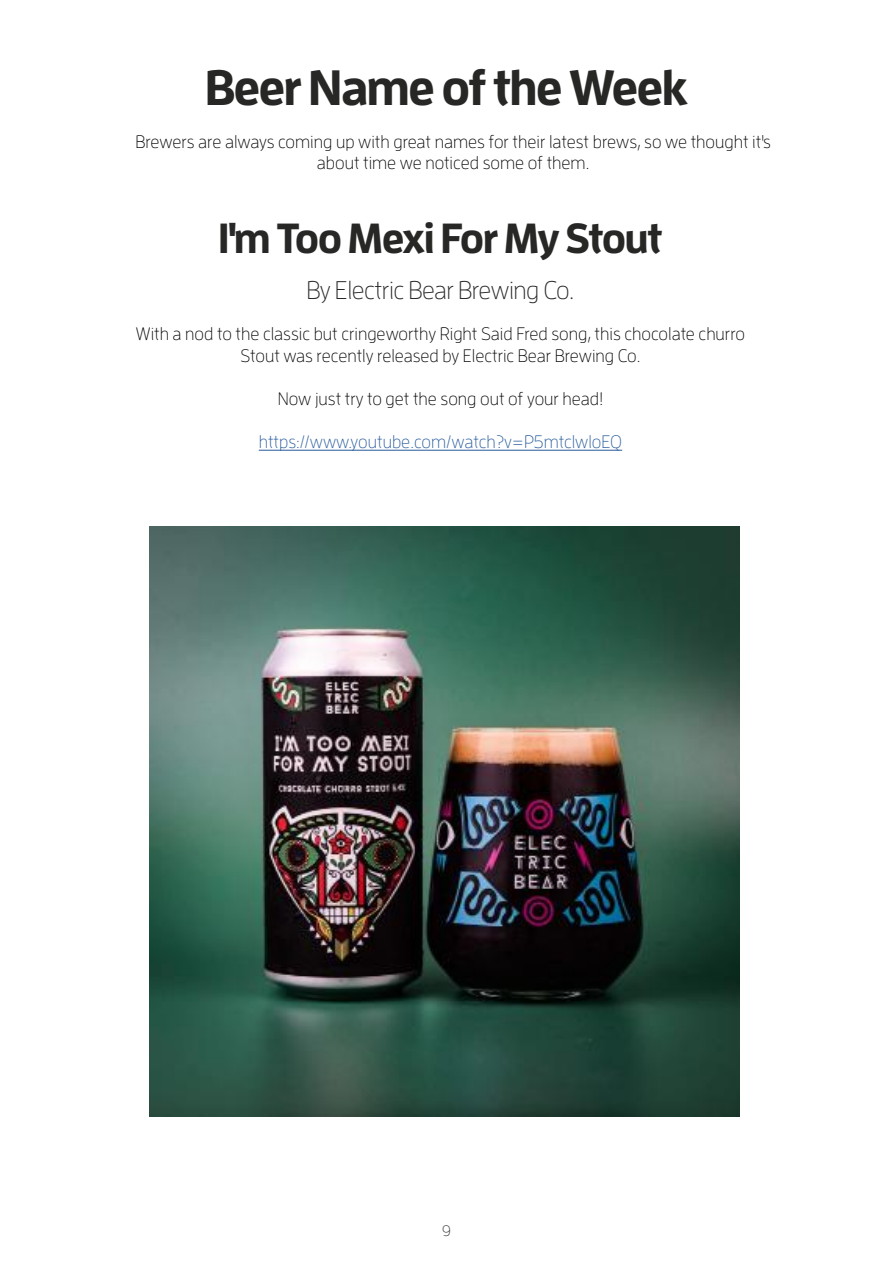
<style>
.page{position:relative;width:893px;height:1263px;background:#fff}
.page>*{position:absolute;margin:0;border:0;box-sizing:border-box;transform-origin:0 0}
.t1{font:700 49.5px "Enzo OT";letter-spacing:-.04em;color:#272726}
.t2{font:700 42px "Enzo OT";letter-spacing:-.04em;color:#272726}
.t3{font:300 25.5px "Enzo OT";letter-spacing:-.02em;color:#272726}
.t4{font:300 18px/21.6px "Enzo OT";color:#000;text-align:center}
.t5{font:300 18px "Enzo OT";color:#265a9b}
.t6{font:300 15px "Enzo OT";color:#272726}
</style>
<div class="page">
<hr style="left:259px;top:450px;width:363px;height:1px;background:#265a9b">
<img style="left:150px;top:526px;width:590px;height:590px">
<h1 class="t1" style="left:205px;top:56px;width:485px">Beer Name of the Week</h1>
<p class="t4" style="left:135px;top:130px;width:637px">Brewers are always coming up with great names for their latest brews, so we thought it's about time we noticed some of them.</p>
<h2 class="t2" style="left:218px;top:211px;width:446px">I'm Too Mexi For My Stout</h2>
<h3 class="t3" style="left:306px;top:275px;width:270px">By Electric Bear Brewing Co.</h3>
<p class="t4" style="left:136px;top:323px;width:611px">With a nod to the classic but cringeworthy Right Said Fred song, this chocolate churro<br>Stout was recently released by Electric Bear Brewing Co.</p>
<p class="t4" style="left:278px;top:387px;width:327px">Now just try to get the song out of your head!</p>
<p class="t5" style="left:259px;top:431px;width:365px">https://www.youtube.com/watch?v=P5mtclwloEQ</p>
<p class="t6" style="left:442px;top:1222px;width:10px">9</p>
</div>
